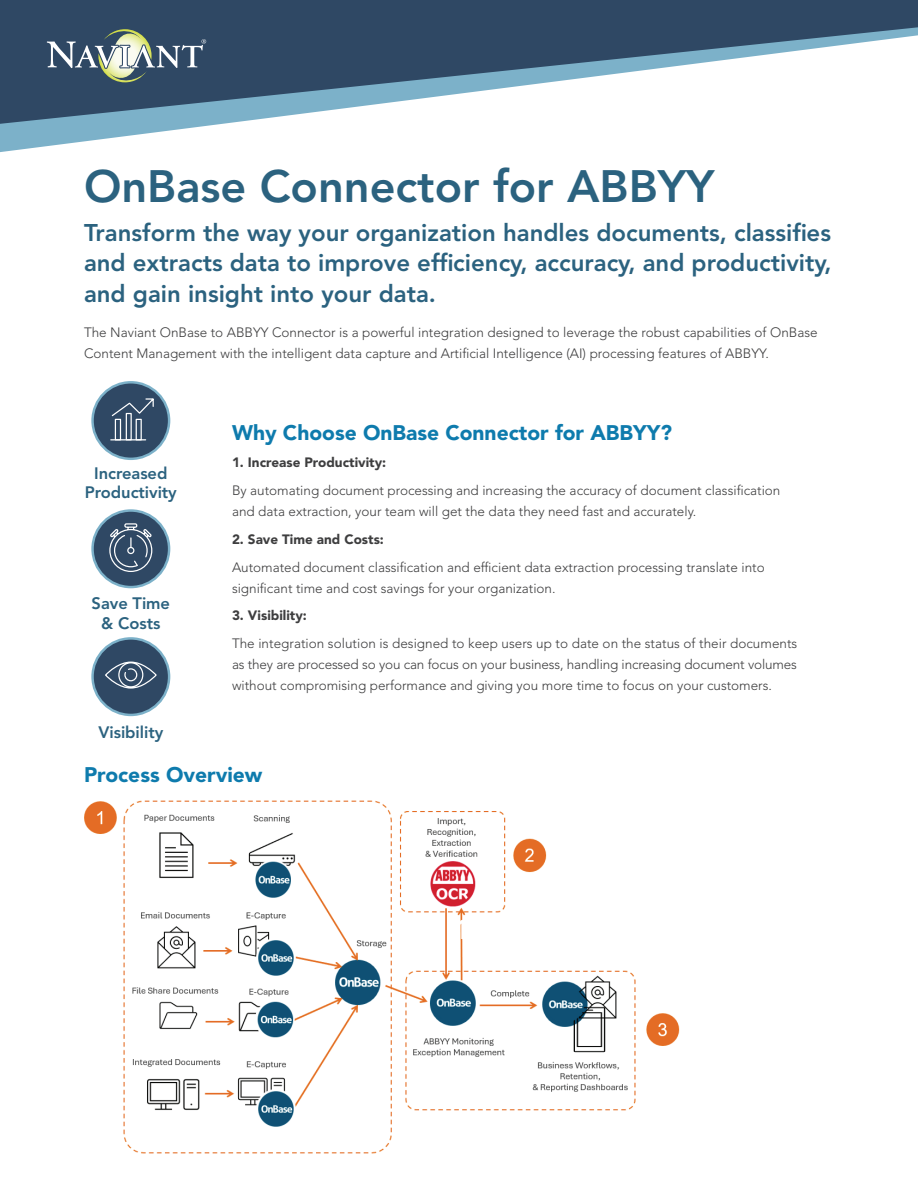
<style>
.page{position:relative;width:918px;height:1188px;background:#fff}
.page>*{position:absolute;margin:0;border:0;box-sizing:border-box;transform-origin:0 0}
.t1{font:800 45px "Avenir LT Std";color:#2b627f}
.t2{font:800 27px "Avenir LT Std";color:#fff}
.t3{font:800 24px/30.8px "Avenir LT Std";color:#2b627f;text-align:justify}
.Paragraph{font:900 21px "Avenir LT Std";color:#0e7bad}
.t4{font:800 16.5px/19.5px "Avenir LT Std";letter-spacing:-.005em;color:#2b627f;text-align:center}
.Paragraph-2{font:300 13.5px/21px "Avenir LT Std";color:#3e3e3f}
.Paragraph-3{font:900 13.5px "Avenir LT Std";color:#3e3e3f}
</style>
<div class="page">
<svg style="left:0;top:124px;width:220px;height:28px"></svg>
<svg style="left:0;top:0;width:918px;height:124px;fill:#2f4864"></svg>
<svg style="left:47px;top:25px;width:159px;height:61px;background:#5a6e7d"></svg>
<div style="left:93px;top:511px;width:76px;height:76px;background:#2f4864;border-radius:50%"></div>
<div style="left:91px;top:509px;width:79px;height:79px;border:2px solid #7cb1c9;border-radius:50%"></div>
<svg style="left:109px;top:523px;width:44px;height:49px"></svg>
<div style="left:93px;top:638px;width:76px;height:77px;background:#2f4864;border-radius:50%"></div>
<div style="left:91px;top:637px;width:79px;height:79px;border:2px solid #7cb1c9;border-radius:50%"></div>
<svg style="left:105px;top:661px;width:52px;height:28px"></svg>
<div style="left:93px;top:382px;width:76px;height:77px;background:#2f4864;border-radius:50%"></div>
<div style="left:91px;top:381px;width:79px;height:79px;border:2px solid #7cb1c9;border-radius:50%"></div>
<svg style="left:111px;top:398px;width:43px;height:43px"></svg>
<hr style="left:111px;top:439px;width:35px;height:1px;background:#fff">
<img style="left:123px;top:800px;width:557px;height:354px">
<img style="left:84px;top:801px;width:33px;height:33px">
<p class="t1" style="left:84px;top:160px;width:632px">OnBase Connector for ABBYY</p>
<p class="t3" style="left:84px;top:217px;width:749px">Transform the way your organization handles documents, classifies and extracts data to improve efficiency, accuracy, and productivity, and gain insight into your data.</p>
<p class="Paragraph-2" style="left:84px;top:322px;width:735px">The Naviant OnBase to ABBYY Connector is a powerful integration designed to leverage the robust capabilities of OnBase<br>Content Management with the intelligent data capture and Artificial Intelligence (AI) processing features of ABBYY.</p>
<p class="t4" style="left:85px;top:463px;width:94px">Increased<br>Productivity</p>
<p class="t4" style="left:92px;top:594px;width:80px">Save Time &amp; Costs</p>
<p class="Paragraph" style="left:232px;top:420px;width:442px">Why Choose OnBase Connector for ABBYY?</p>
<p class="Paragraph-3" style="left:232px;top:454px;width:156px">1. Increase Productivity:</p>
<p class="Paragraph-2" style="left:232px;top:480px;width:550px">By automating document processing and increasing the accuracy of document classification and data extraction, your team will get the data they need fast and accurately.</p>
<p class="Paragraph-3" style="left:232px;top:531px;width:153px">2. Save Time and Costs:</p>
<p class="Paragraph-2" style="left:232px;top:556px;width:534px">Automated document classification and efficient data extraction processing translate into significant time and cost savings for your organization.</p>
<p class="Paragraph-3" style="left:232px;top:607px;width:76px">3. Visibility:</p>
<p class="Paragraph-2" style="left:232px;top:633px;width:567px;text-align:justify">The integration solution is designed to keep users up to date on the status of their documents as they are processed so you can focus on your business, handling increasing document volumes without compromising performance and giving you more time to focus on your customers.</p>
<p class="t4" style="left:98px;top:723px;width:66px">Visibility</p>
<p class="Paragraph" style="left:84px;top:762px;width:180px">Process Overview</p>
<h2 class="t2" style="left:454px;top:914px;width:17px">1</h2>
</div>
